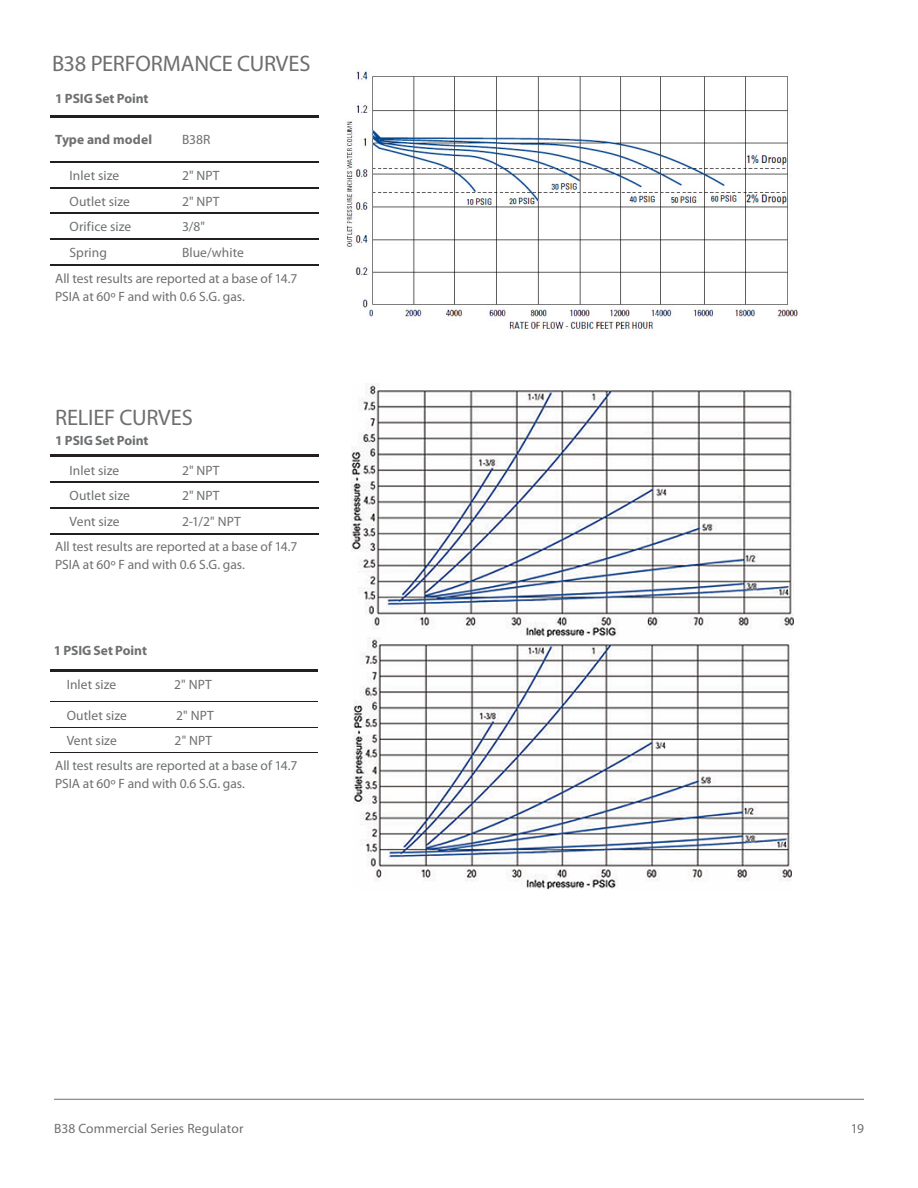
<style>
.page{position:relative;width:918px;height:1188px;background:#fff}
.page>*{position:absolute;margin:0;border:0;box-sizing:border-box;transform-origin:0 0}
.Section_Title{font:22.5px "Myriad Pro";letter-spacing:-.01em;color:#6d6f71}
.t1{font:13.5px/18px "Myriad Pro";letter-spacing:.005em;color:#6d6f71}
.Section_Subhead{font:700 13.5px "Myriad Pro";color:#6d6f71}
</style>
<div class="page">
<hr style="left:54px;top:1099px;width:810px;height:1px;background:#6d6f71">
<hr style="left:51px;top:115px;width:127px;height:2px;background:#231f20">
<hr style="left:180px;top:115px;width:138px;height:2px;background:#231f20">
<hr style="left:51px;top:161px;width:127px;height:2px;background:#231f20">
<hr style="left:179px;top:161px;width:139px;height:2px;background:#231f20">
<hr style="left:51px;top:187px;width:127px;height:1px;background:#231f20">
<hr style="left:179px;top:187px;width:139px;height:1px;background:#231f20">
<hr style="left:51px;top:213px;width:127px;height:1px;background:#231f20">
<hr style="left:179px;top:213px;width:139px;height:1px;background:#231f20">
<hr style="left:51px;top:238px;width:127px;height:2px;background:#231f20">
<hr style="left:179px;top:238px;width:139px;height:2px;background:#231f20">
<hr style="left:51px;top:264px;width:127px;height:1px;background:#231f20">
<hr style="left:179px;top:264px;width:139px;height:1px;background:#231f20">
<hr style="left:51px;top:455px;width:127px;height:2px;background:#231f20">
<hr style="left:180px;top:455px;width:138px;height:2px;background:#231f20">
<hr style="left:51px;top:482px;width:127px;height:1px;background:#231f20">
<hr style="left:179px;top:482px;width:139px;height:1px;background:#231f20">
<hr style="left:51px;top:507px;width:127px;height:1px;background:#231f20">
<hr style="left:179px;top:507px;width:139px;height:1px;background:#231f20">
<hr style="left:51px;top:533px;width:127px;height:1px;background:#231f20">
<hr style="left:179px;top:533px;width:139px;height:1px;background:#231f20">
<hr style="left:51px;top:670px;width:267px;height:2px;background:#231f20">
<hr style="left:51px;top:701px;width:267px;height:1px;background:#231f20">
<hr style="left:51px;top:727px;width:267px;height:1px;background:#231f20">
<hr style="left:51px;top:752px;width:267px;height:1px;background:#231f20">
<img style="left:345px;top:71px;width:453px;height:261px">
<img style="left:352px;top:384px;width:442px;height:253px">
<img style="left:353px;top:638px;width:438px;height:251px">
<p class="Section_Title" style="left:52px;top:50px;width:260px">B38 PERFORMANCE CURVES</p>
<p class="Section_Subhead" style="left:55px;top:90px;width:95px">1 PSIG Set Point</p>
<p class="Section_Subhead" style="left:55px;top:131px;width:98px">Type and model</p>
<p class="t1" style="left:182px;top:130px;width:30px">B38R</p>
<p class="t1" style="left:70px;top:166px;width:51px">Inlet size</p>
<p class="t1" style="left:182px;top:166px;width:39px">2" NPT</p>
<p class="t1" style="left:70px;top:192px;width:62px">Outlet size</p>
<p class="t1" style="left:182px;top:192px;width:39px">2" NPT</p>
<p class="t1" style="left:70px;top:218px;width:63px">Orifice size</p>
<p class="t1" style="left:182px;top:218px;width:24px">3/8"</p>
<p class="t1" style="left:70px;top:243px;width:39px">Spring</p>
<p class="t1" style="left:182px;top:243px;width:63px">Blue/white</p>
<p class="t1" style="left:55px;top:269px;width:244px">All test results are reported at a base of 14.7<br>PSIA at 60º F and with 0.6 S.G. gas.</p>
<p class="Section_Title" style="left:55px;top:404px;width:139px">RELIEF CURVES</p>
<p class="Section_Subhead" style="left:55px;top:432px;width:95px">1 PSIG Set Point</p>
<p class="t1" style="left:70px;top:461px;width:51px">Inlet size</p>
<p class="t1" style="left:182px;top:461px;width:39px">2" NPT</p>
<p class="t1" style="left:70px;top:486px;width:62px">Outlet size</p>
<p class="t1" style="left:182px;top:486px;width:39px">2" NPT</p>
<p class="t1" style="left:70px;top:512px;width:52px">Vent size</p>
<p class="t1" style="left:182px;top:512px;width:60px">2-1/2" NPT</p>
<p class="t1" style="left:55px;top:538px;width:244px">All test results are reported at a base of 14.7<br>PSIA at 60º F and with 0.6 S.G. gas.</p>
<p class="Section_Subhead" style="left:54px;top:641px;width:95px">1 PSIG Set Point</p>
<p class="t1" style="left:67px;top:676px;width:51px">Inlet size</p>
<p class="t1" style="left:174px;top:676px;width:39px">2" NPT</p>
<p class="t1" style="left:67px;top:706px;width:62px">Outlet size</p>
<p class="t1" style="left:176px;top:706px;width:39px">2" NPT</p>
<p class="t1" style="left:67px;top:731px;width:52px">Vent size</p>
<p class="t1" style="left:175px;top:731px;width:39px">2" NPT</p>
<p class="t1" style="left:55px;top:756px;width:244px">All test results are reported at a base of 14.7<br>PSIA at 60º F and with 0.6 S.G. gas.</p>
<p class="t1" style="left:54px;top:1120px;width:191px">B38 Commercial Series Regulator</p>
<p class="t1" style="left:851px;top:1120px;width:15px">19</p>
</div>
